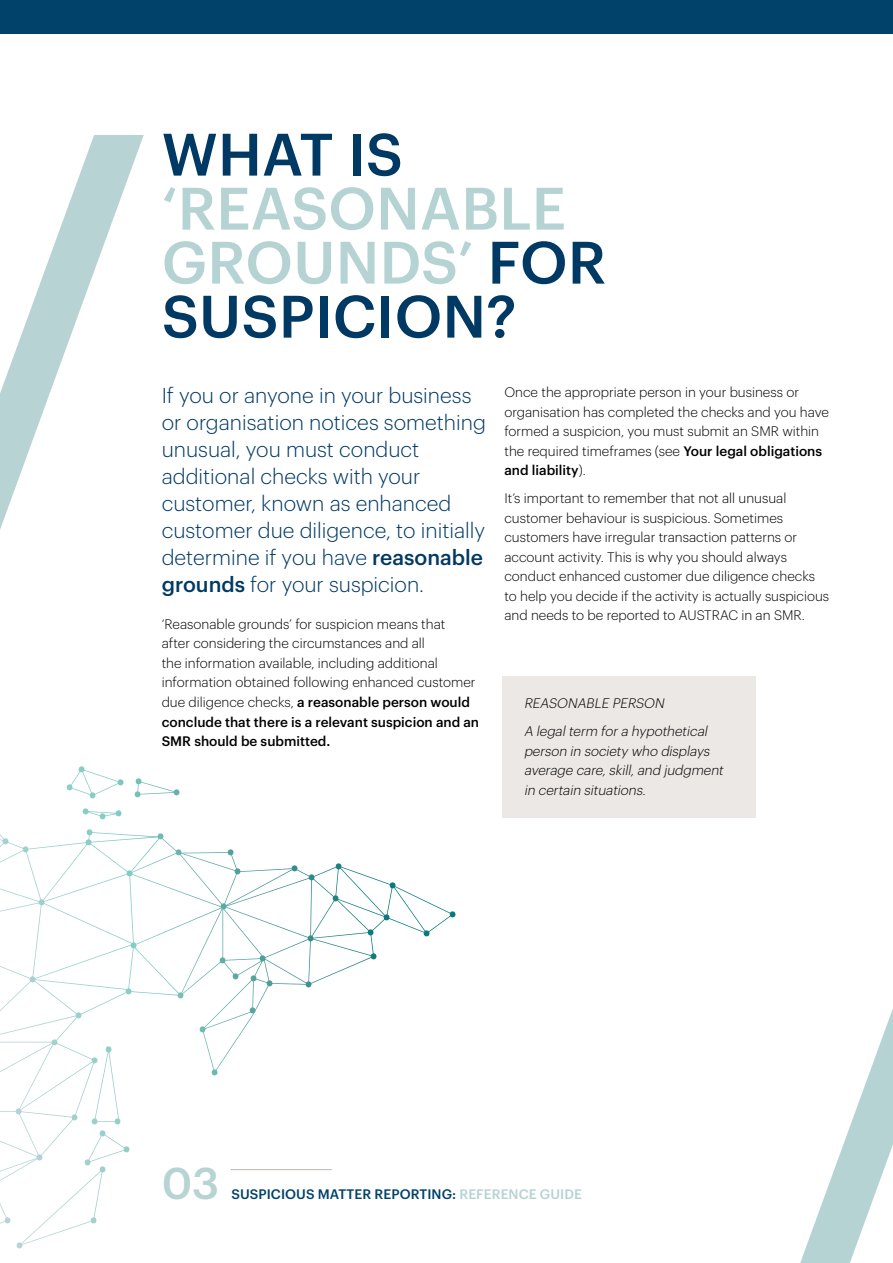
<style>
.page{position:relative;width:893px;height:1263px;background:#fff}
.page>*{position:absolute;margin:0;border:0;box-sizing:border-box;transform-origin:0 0}
.t1{font:500 58.5px/54px "Graphik";letter-spacing:.005em;color:#003963}
.t2{font:500 43.5px "Graphik";color:#b7d3d3}
.LEAD_1{font:300 21px/27px "Graphik";color:#003963}
.t3{font:300 13.5px/19.5px "Graphik";color:#000}
.BODY{font:italic 300 13.5px/19.5px "Graphik";color:#000}
.t4{font:500 13.5px "Graphik";letter-spacing:.005em;color:#01426a}
.s1{color:#b6d3d4}
.s2{font-weight:500}
</style>
<div class="page">
<svg style="left:0;top:135px;width:144px;height:395px"></svg>
<svg style="left:800px;top:1009px;width:93px;height:254px"></svg>
<div style="left:0;top:0;width:893px;height:33px;background:#01426a"></div>
<svg style="left:449px;top:911px;width:7px;height:6px"></svg>
<svg style="left:66px;top:766px;width:58px;height:32px"></svg>
<svg style="left:134px;top:778px;width:46px;height:19px"></svg>
<svg style="left:0;top:808px;width:430px;height:440px"></svg>
<div style="left:503px;top:676px;width:253px;height:142px;background:#ebe8e6"></div>
<h1 class="t1" style="left:162px;top:122px;width:446px">WHAT IS <span class="s1">‘REASONABLE<br>GROUNDS’</span> FOR<br>SUSPICION?</h1>
<p class="LEAD_1" style="left:162px;top:381px;width:326px">If you or anyone in your business or organisation notices something unusual, you must conduct additional checks with your customer, known as enhanced customer due diligence, to initially determine if you have <span class="s2">reasonable grounds</span> for your suspicion.</p>
<p class="t3" style="left:162px;top:613px;width:319px">‘Reasonable grounds’ for suspicion means that<br>after considering the circumstances and all<br>the information available, including additional information obtained following enhanced customer due diligence checks, <span class="s2">a reasonable person would conclude that there is a relevant suspicion and an SMR should be submitted.</span></p>
<p class="t3" style="left:504px;top:382px;width:326px">Once the appropriate person in your business or organisation has completed the checks and you have formed a suspicion, you must submit an SMR within the required timeframes (see <span class="s2">Your legal obligations and liability</span>).</p>
<p class="t3" style="left:504px;top:488px;width:326px">It’s important to remember that not all unusual customer behaviour is suspicious. Sometimes customers have irregular transaction patterns or account activity. This is why you should always conduct enhanced customer due diligence checks to help you decide if the activity is actually suspicious and needs to be reported to AUSTRAC in an SMR.</p>
<p class="BODY" style="left:524px;top:693px;width:145px">REASONABLE PERSON</p>
<p class="BODY" style="left:524px;top:721px;width:204px">A legalterm fora hypothetical person in society who displays average care,skill,and judgment in certain situations.</p>
<h2 class="t2" style="left:162px;top:1150px;width:59px">03</h2>
<p class="t4" style="left:231px;top:1184px;width:352px">SUSPICIOUS MATTER REPORTING: <span class="s1">REFERENCE GUIDE</span></p>
</div>
